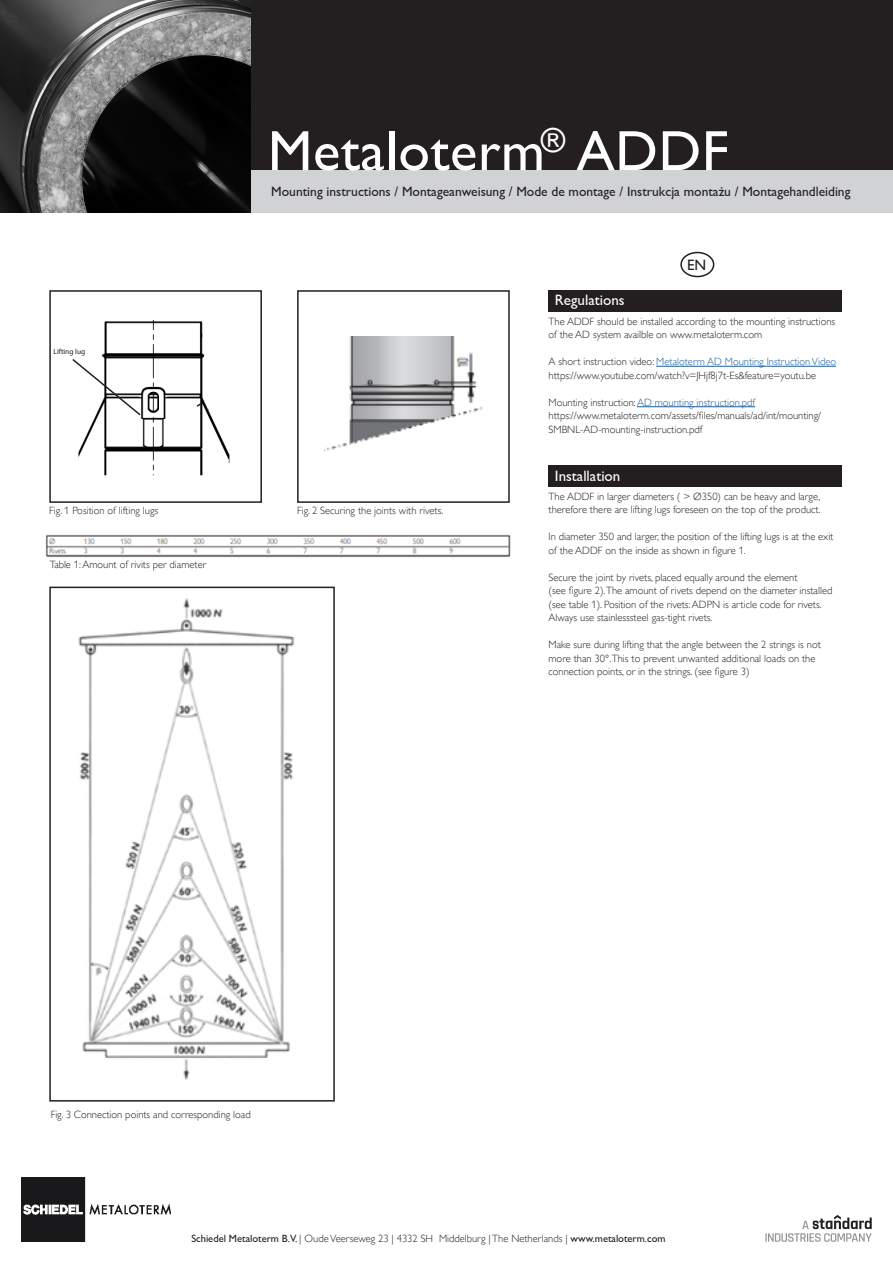
<style>
.page{position:relative;width:893px;height:1263px;background:#fff}
.page>*{position:absolute;margin:0;border:0;box-sizing:border-box;transform-origin:0 0}
.t1{font:57px "Gill Sans Alt One WGL";letter-spacing:.01em;color:#fff}
.t2{font:15px "Gill Sans Alt One WGL";color:#fff}
.t3{font:15px "Gill Sans Alt One WGL";color:#231f20}
.t4{font:13.5px "Gill Sans Alt One WGL";color:#231f20}
.t5{font:10.5px/13.5px "Gill Sans Alt One WGL Light";color:#231f20}
.t6{font:10.5px "Gill Sans Alt One WGL Light";color:#175d9e}
.t7{font:7.5px "Myriad Pro";color:#231f20}
.s1{color:#231f20}
.s2{font-family:"Gill Sans Alt One WGL"}
</style>
<div class="page">
<img style="left:21px;top:1178px;width:150px;height:64px">
<svg style="left:765px;top:1215px;width:107px;height:27px"></svg>
<div style="left:0;top:0;width:893px;height:191px;background:#231f20"></div>
<div style="left:0;top:170px;width:893px;height:43px;background:#d1d2d4"></div>
<img style="left:0;top:0;width:251px;height:213px">
<div style="left:549px;top:290px;width:293px;height:21px;background:#231f20"></div>
<div style="left:49px;top:290px;width:213px;height:213px;border:2px solid #231f20"></div>
<div style="left:549px;top:466px;width:293px;height:21px;background:#231f20"></div>
<img style="left:78px;top:320px;width:152px;height:156px">
<svg style="left:195px;top:402px;width:8px;height:6px"></svg>
<svg style="left:72px;top:357px;width:70px;height:60px"></svg>
<div style="left:680px;top:252px;width:34px;height:25px;border:2px solid #231f20;border-radius:50%"></div>
<hr style="left:656px;top:366px;width:180px;height:1px;background:#175d9e">
<hr style="left:637px;top:406px;width:118px;height:1px;background:#175d9e">
<div style="left:297px;top:290px;width:213px;height:213px;border:2px solid #231f20"></div>
<div style="left:49px;top:587px;width:286px;height:514px;border:2px solid #231f20"></div>
<img style="left:325px;top:336px;width:158px;height:115px">
<img style="left:78px;top:598px;width:217px;height:482px">
<img style="left:45px;top:534px;width:466px;height:24px">
<p class="t1" style="left:268px;top:112px;width:462px">Metaloterm<sup>®</sup> ADDF</p>
<p class="t4" style="left:271px;top:182px;width:581px">Mounting instructions / Montageanweisung / Mode de montage / Instrukcja montażu / Montagehandleiding</p>
<p class="t7" style="left:54px;top:347px;width:33px">Lifting lug</p>
<p class="t5" style="left:49px;top:504px;width:110px">Fig. 1 Position of lifting lugs</p>
<p class="t5" style="left:50px;top:558px;width:158px">Table 1: Amount of rivits per diameter</p>
<p class="t5" style="left:297px;top:504px;width:148px">Fig. 2 Securing the joints with rivets.</p>
<p class="t2" style="left:555px;top:290px;width:85px">Regulations<sub>s</sub> <sub>H</sub></p>
<p class="t3" style="left:687px;top:255px;width:21px">EN</p>
<p class="t5" style="left:549px;top:315px;width:288px">The ADDF should be installed according to the mounting instructions of the AD system availble on www.metaloterm.com</p>
<p class="t6" style="left:549px;top:355px;width:289px"><span class="s1">A short instruction video:</span> Metaloterm AD Mounting Instruction Video</p>
<p class="t5" style="left:549px;top:369px;width:269px">https://www.youtube.com/watch?v=JHjf8j7t-Es&amp;feature=youtu.be</p>
<p class="t6" style="left:549px;top:396px;width:208px"><span class="s1">Mounting instruction:</span> AD mounting instruction.pdf</p>
<p class="t5" style="left:549px;top:409px;width:274px">https://www.metaloterm.com/assets/files/manuals/ad/int/mounting/<br>SMBNL-AD-mounting-instruction.pdf</p>
<p class="t2" style="left:555px;top:465px;width:67px">Installation</p>
<p class="t5" style="left:549px;top:490px;width:274px">The ADDF in larger diameters ( &gt; Ø350) can be heavy and large, therefore there are lifting lugs foreseen on the top of the product.</p>
<p class="t5" style="left:549px;top:530px;width:286px">In diameter 350 and larger, the position of the lifting lugs is at the exit of the ADDF on the inside as shown in figure 1.</p>
<p class="t5" style="left:549px;top:571px;width:285px">Secure the joint by rivets, placed equally around the element<br>(see figure 2).The amount of rivets depend on the diameter installed (see table 1). Position of the rivets: ADPN is article code for rivets.<br>Always use stainlesssteel gas-tight rivets.</p>
<p class="t5" style="left:549px;top:638px;width:274px">Make sure during lifting that the angle between the 2 strings is not more than 30°.This to prevent unwanted additional loads on the connection points, or in the strings. (see figure 3)</p>
<p class="t5" style="left:51px;top:1108px;width:202px">Fig. 3 Connection points and corresponding load</p>
<p class="t5" style="left:191px;top:1231px;width:476px"><span class="s2">Schiedel Metaloterm B.V.</span> | Oude Veerseweg 23 | 4332 SH Middelburg | The Netherlands | <span class="s2">www.metaloterm.com</span></p>
</div>
